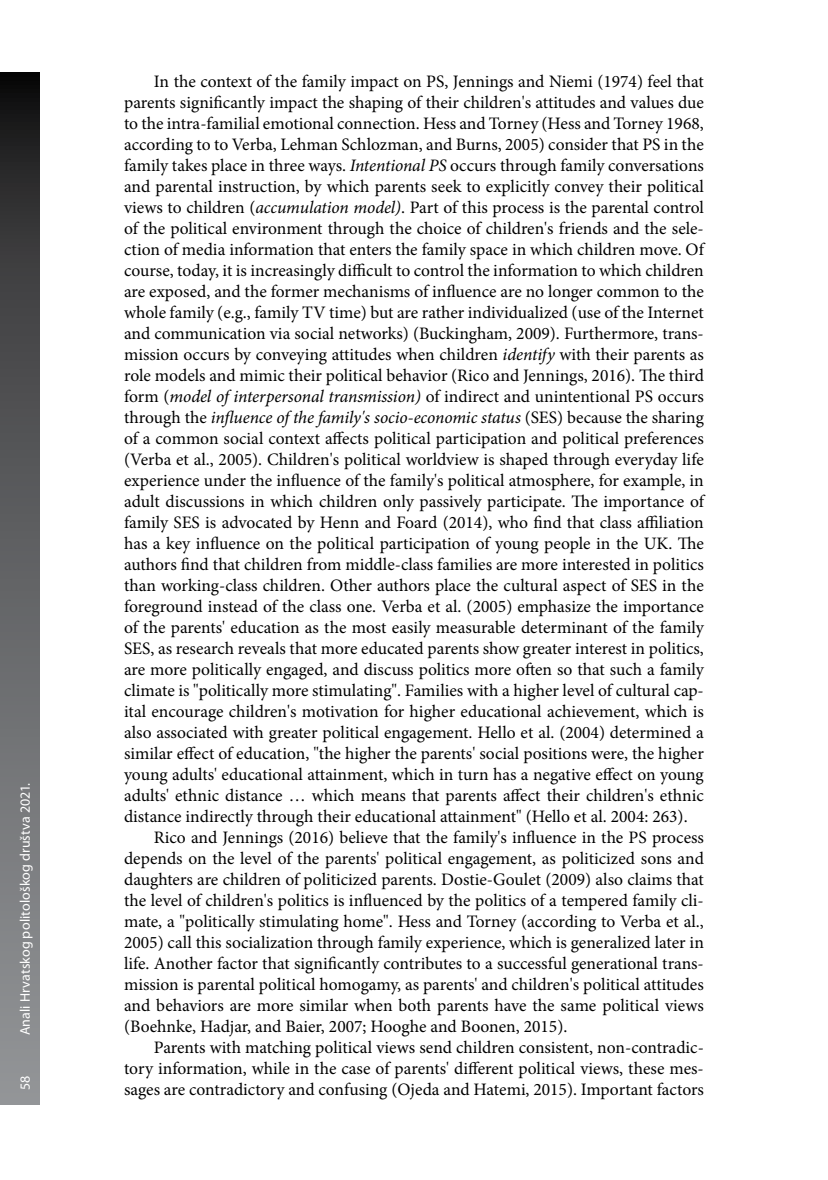
<style>
.page{position:relative;width:828px;height:1180px;background:#fff}
.page>*{position:absolute;margin:0;border:0;box-sizing:border-box;transform-origin:0 0}
.t1{font:17.5px "Minion Pro";color:#000}
.t2{font:italic 17.5px "Minion Pro";letter-spacing:-.01em;color:#000}
.t3{font:14px "Myriad Pro";letter-spacing:.005em;color:#fff}
.s1{font-style:italic}
.s2{font-style:normal}
</style>
<div class="page">
<svg style="left:0;top:73px;width:40px;height:1032px;background:#5e5f61"></svg>
<p class="t3" style="left:16px;top:1035px;width:254px;rotate:-90deg">Anali Hrvatskog politološkog društva 2021.</p>
<p class="t3" style="left:16px;top:1090px;width:16px;rotate:-90deg">58</p>
<p class="t1" style="left:154px;top:70px;width:551px">In the context of the family impact on PS, Jennings and Niemi (1974) feel that</p>
<p class="t1" style="left:124px;top:91px;width:581px">parents significantly impact the shaping of their children's attitudes and values due</p>
<p class="t1" style="left:124px;top:112px;width:581px">to the intra-familial emotional connection. Hess and Torney (Hess and Torney 1968,</p>
<p class="t1" style="left:124px;top:133px;width:581px">according to to Verba, Lehman Schlozman, and Burns, 2005) consider that PS in the</p>
<p class="t1" style="left:124px;top:154px;width:581px">family takes place in three ways. <span class="s1">Intentional PS</span> occurs through family conversations</p>
<p class="t1" style="left:124px;top:175px;width:581px">and parental instruction, by which parents seek to explicitly convey their political</p>
<p class="t1" style="left:124px;top:196px;width:581px">views to children (<span class="s1">accumulation model)</span>. Part of this process is the parental control</p>
<p class="t1" style="left:124px;top:217px;width:581px">of the political environment through the choice of children's friends and the sele-</p>
<p class="t1" style="left:124px;top:238px;width:581px">ction of media information that enters the family space in which children move. Of</p>
<p class="t1" style="left:124px;top:259px;width:581px">course, today, it is increasingly difficult to control the information to which children</p>
<p class="t1" style="left:124px;top:280px;width:581px">are exposed, and the former mechanisms of influence are no longer common to the</p>
<p class="t1" style="left:124px;top:301px;width:581px">whole family (e.g., family TV time) but are rather individualized (use of the Internet</p>
<p class="t1" style="left:124px;top:322px;width:579px">and communication via social networks) (Buckingham, 2009). Furthermore, trans-</p>
<p class="t1" style="left:124px;top:343px;width:581px">mission occurs by conveying attitudes when children <span class="s1">identify</span> with their parents as</p>
<p class="t1" style="left:124px;top:364px;width:581px">role models and mimic their political behavior (Rico and Jennings, 2016). The third</p>
<p class="t1" style="left:124px;top:385px;width:581px">form (<span class="s1">model of interpersonal transmission)</span> of indirect and unintentional PS occurs</p>
<p class="t2" style="left:124px;top:406px;width:581px"><span class="s2">through the</span> influence of the family's socio-economic status <span class="s2">(SES) because the sharing</span></p>
<p class="t1" style="left:124px;top:427px;width:581px">of a common social context affects political participation and political preferences</p>
<p class="t1" style="left:124px;top:448px;width:581px">(Verba et al., 2005). Children's political worldview is shaped through everyday life</p>
<p class="t1" style="left:124px;top:469px;width:581px">experience under the influence of the family's political atmosphere, for example, in</p>
<p class="t1" style="left:124px;top:490px;width:581px">adult discussions in which children only passively participate. The importance of</p>
<p class="t1" style="left:124px;top:511px;width:581px">family SES is advocated by Henn and Foard (2014), who find that class affiliation</p>
<p class="t1" style="left:124px;top:532px;width:581px">has a key influence on the political participation of young people in the UK. The</p>
<p class="t1" style="left:124px;top:553px;width:581px">authors find that children from middle-class families are more interested in politics</p>
<p class="t1" style="left:124px;top:574px;width:581px">than working-class children. Other authors place the cultural aspect of SES in the</p>
<p class="t1" style="left:124px;top:595px;width:581px">foreground instead of the class one. Verba et al. (2005) emphasize the importance</p>
<p class="t1" style="left:124px;top:616px;width:581px">of the parents' education as the most easily measurable determinant of the family</p>
<p class="t1" style="left:124px;top:637px;width:581px">SES, as research reveals that more educated parents show greater interest in politics,</p>
<p class="t1" style="left:124px;top:658px;width:581px">are more politically engaged, and discuss politics more often so that such a family</p>
<p class="t1" style="left:124px;top:679px;width:581px">climate is "politically more stimulating". Families with a higher level of cultural cap-</p>
<p class="t1" style="left:124px;top:700px;width:581px">ital encourage children's motivation for higher educational achievement, which is</p>
<p class="t1" style="left:124px;top:721px;width:581px">also associated with greater political engagement. Hello et al. (2004) determined a</p>
<p class="t1" style="left:124px;top:742px;width:581px">similar effect of education, "the higher the parents' social positions were, the higher</p>
<p class="t1" style="left:124px;top:763px;width:581px">young adults' educational attainment, which in turn has a negative effect on young</p>
<p class="t1" style="left:124px;top:784px;width:581px">adults' ethnic distance … which means that parents affect their children's ethnic</p>
<p class="t1" style="left:124px;top:805px;width:565px">distance indirectly through their educational attainment" (Hello et al. 2004: 263).</p>
<p class="t1" style="left:154px;top:826px;width:551px">Rico and Jennings (2016) believe that the family's influence in the PS process</p>
<p class="t1" style="left:124px;top:847px;width:581px">depends on the level of the parents' political engagement, as politicized sons and</p>
<p class="t1" style="left:124px;top:868px;width:581px">daughters are children of politicized parents. Dostie-Goulet (2009) also claims that</p>
<p class="t1" style="left:124px;top:889px;width:581px">the level of children's politics is influenced by the politics of a tempered family cli-</p>
<p class="t1" style="left:124px;top:910px;width:581px">mate, a "politically stimulating home". Hess and Torney (according to Verba et al.,</p>
<p class="t1" style="left:124px;top:931px;width:581px">2005) call this socialization through family experience, which is generalized later in</p>
<p class="t1" style="left:124px;top:952px;width:581px">life. Another factor that significantly contributes to a successful generational trans-</p>
<p class="t1" style="left:124px;top:973px;width:581px">mission is parental political homogamy, as parents' and children's political attitudes</p>
<p class="t1" style="left:124px;top:994px;width:581px">and behaviors are more similar when both parents have the same political views</p>
<p class="t1" style="left:124px;top:1015px;width:445px">(Boehnke, Hadjar, and Baier, 2007; Hooghe and Boonen, 2015).</p>
<p class="t1" style="left:154px;top:1036px;width:551px">Parents with matching political views send children consistent, non-contradic-</p>
<p class="t1" style="left:124px;top:1057px;width:581px">tory information, while in the case of parents' different political views, these mes-</p>
<p class="t1" style="left:124px;top:1078px;width:581px">sages are contradictory and confusing (Ojeda and Hatemi, 2015). Important factors</p>
</div>
